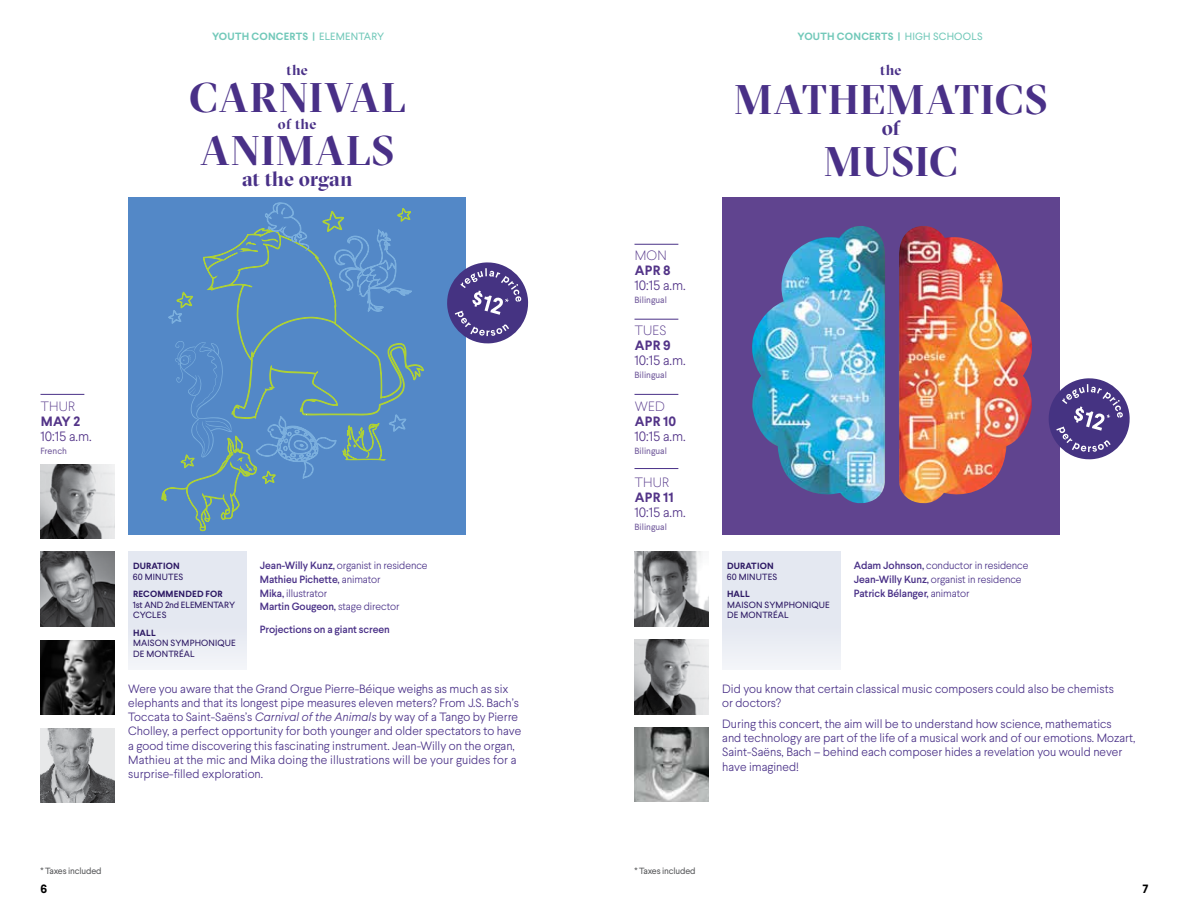
<style>
.page{position:relative;width:1188px;height:918px;background:#fff}
.page>*{position:absolute;margin:0;border:0;box-sizing:border-box;transform-origin:0 0}
.t1{font:700 41.25px "GT Sectra Display";letter-spacing:.045em;color:#493087}
.t2{font:700 20.7px "GT Sectra Display";letter-spacing:-.01em;color:#493087}
.t3{font:700 14.4px "GT Sectra Display";letter-spacing:.02em;color:#493087}
.t4{font:300 13.5px "Larsseit";color:#533488}
.t5{font:700 13.5px "Larsseit";letter-spacing:.02em;color:#533488}
.t6{font:100 13.5px "Larsseit";letter-spacing:.02em;color:#533488}
.t7{font:300 12px/14.2px "Larsseit";color:#493087}
.t8{font:700 12px "Larsseit";color:#000}
.t9{font:300 10.5px/13.6px "Larsseit";letter-spacing:-.01em;color:#493087}
.t10{font:700 10.5px "Larsseit";letter-spacing:.02em;color:#73c9ba}
.t11{font:500 10.5px "Larsseit";letter-spacing:-.01em;color:#493087}
.t12{font:9px/10.5px "Larsseit";letter-spacing:.02em;color:#2c1863}
.t13{font:9px "Larsseit";color:#725b9c}
.t14{font:700 9px "Larsseit";letter-spacing:.02em;color:#2c1863}
.t15{font:9px "Larsseit";letter-spacing:-.02em;color:#58595b}
.t16{font:9px/10.5px "Larsseit";color:#2c1863}
.s1{font-weight:400}
.s2{font-weight:500}
.s3{font-style:italic}
</style>
<div class="page">
<div style="left:128px;top:552px;width:118px;height:118px;background:#e4e8f1"></div>
<div style="left:128px;top:198px;width:338px;height:337px;background:#5388c7"></div>
<svg style="left:162px;top:203px;width:262px;height:328px"></svg>
<img style="left:40px;top:728px;width:75px;height:74px">
<img style="left:40px;top:640px;width:75px;height:75px">
<img style="left:40px;top:552px;width:75px;height:74px">
<img style="left:40px;top:464px;width:75px;height:75px">
<hr style="left:40px;top:394px;width:44px;height:1px;background:#493087">
<div style="left:722px;top:198px;width:338px;height:337px;background:#60448f"></div>
<hr style="left:634px;top:394px;width:44px;height:1px;background:#493087">
<hr style="left:634px;top:468px;width:44px;height:1px;background:#493087">
<hr style="left:634px;top:319px;width:44px;height:1px;background:#493087">
<hr style="left:634px;top:244px;width:44px;height:1px;background:#493087">
<img style="left:634px;top:640px;width:75px;height:74px">
<div style="left:722px;top:552px;width:118px;height:118px;background:#e4e8f1"></div>
<img style="left:752px;top:226px;width:280px;height:278px">
<img style="left:634px;top:552px;width:75px;height:74px">
<img style="left:634px;top:728px;width:75px;height:74px">
<svg style="left:1049px;top:378px;width:81px;height:82px"></svg>
<svg style="left:447px;top:262px;width:82px;height:82px"></svg>
<p class="t10" style="left:212px;top:30px;width:174px">YOUTH CONCERTS | <span class="s1">ELEMENTARY</span></p>
<p class="t10" style="left:797px;top:30px;width:187px">YOUTH CONCERTS | <span class="s1">HIGH SCHOOLS</span></p>
<p class="t3" style="left:287px;top:61px;width:23px">the</p>
<h1 class="t1" style="left:189px;top:73px;width:217px">CARNIVAL</h1>
<p class="t3" style="left:278px;top:115px;width:40px">of the</p>
<h1 class="t1" style="left:200px;top:126px;width:195px">ANIMALS</h1>
<h2 class="t2" style="left:242px;top:167px;width:112px">at the organ</h2>
<p class="t6" style="left:41px;top:398px;width:36px">THUR</p>
<p class="t5" style="left:41px;top:412px;width:41px">MAY 2</p>
<p class="t4" style="left:40px;top:427px;width:53px">10:15 a.m.</p>
<p class="t13" style="left:40px;top:445px;width:28px">French</p>
<p class="t14" style="left:133px;top:560px;width:48px">DURATION</p>
<p class="t12" style="left:133px;top:571px;width:52px">60 MINUTES</p>
<p class="t14" style="left:133px;top:588px;width:91px">RECOMMENDED FOR</p>
<p class="t16" style="left:133px;top:599px;width:104px">1st AND 2nd ELEMENTARY<br>CYCLES</p>
<p class="t14" style="left:133px;top:627px;width:24px">HALL</p>
<p class="t12" style="left:133px;top:638px;width:104px">MAISON SYMPHONIQUE<br>DE MONTRÉAL</p>
<p class="t9" style="left:260px;top:559px;width:169px"><span class="s2">Jean-Willy Kunz,</span> organist in residence<br><span class="s2">Mathieu Pichette,</span> animator<br><span class="s2">Mika,</span> illustrator<br><span class="s2">Martin Gougeon,</span> stage director</p>
<p class="t11" style="left:260px;top:622px;width:132px">Projections on a giant screen</p>
<p class="t7" style="left:128px;top:681px;width:395px">Were you aware that the Grand Orgue Pierre-Béique weighs as much as six elephants and that its longest pipe measures eleven meters? From J.S. Bach’s Toccata to Saint-Saëns’s <span class="s3">Carnival of the Animals</span> by way of a Tango by Pierre Cholley, a perfect opportunity for both younger and older spectators to have a good time discovering this fascinating instrument. Jean-Willy on the organ, Mathieu at the mic and Mika doing the illustrations will be your guides for a surprise-filled exploration.</p>
<p class="t6" style="left:635px;top:247px;width:34px">MON</p>
<p class="t5" style="left:635px;top:262px;width:37px">APR 8</p>
<p class="t4" style="left:634px;top:277px;width:53px">10:15 a.m.</p>
<p class="t13" style="left:634px;top:294px;width:34px">Bilingual</p>
<p class="t6" style="left:635px;top:322px;width:33px">TUES</p>
<p class="t5" style="left:635px;top:336px;width:37px">APR 9</p>
<p class="t4" style="left:634px;top:352px;width:53px">10:15 a.m.</p>
<p class="t13" style="left:634px;top:369px;width:34px">Bilingual</p>
<p class="t6" style="left:635px;top:398px;width:32px">WED</p>
<p class="t5" style="left:635px;top:412px;width:43px">APR 10</p>
<p class="t4" style="left:634px;top:427px;width:53px">10:15 a.m.</p>
<p class="t6" style="left:635px;top:474px;width:36px">THUR</p>
<p class="t5" style="left:635px;top:488px;width:40px">APR 11</p>
<p class="t4" style="left:634px;top:504px;width:53px">10:15 a.m.</p>
<p class="t13" style="left:634px;top:445px;width:34px">Bilingual</p>
<p class="t13" style="left:634px;top:521px;width:34px">Bilingual</p>
<p class="t3" style="left:880px;top:61px;width:23px">the</p>
<h1 class="t1" style="left:734px;top:75px;width:315px">MATHEMATICS</h1>
<h2 class="t2" style="left:882px;top:116px;width:20px">of</h2>
<h1 class="t1" style="left:824px;top:137px;width:135px">MUSIC</h1>
<p class="t14" style="left:727px;top:560px;width:48px">DURATION</p>
<p class="t12" style="left:727px;top:571px;width:52px">60 MINUTES</p>
<p class="t14" style="left:727px;top:588px;width:24px">HALL</p>
<p class="t12" style="left:727px;top:599px;width:104px">MAISON SYMPHONIQUE<br>DE MONTRÉAL</p>
<p class="t9" style="left:854px;top:559px;width:176px"><span class="s2">Adam Johnson,</span> conductor in residence<br><span class="s2">Jean-Willy Kunz,</span> organist in residence<br><span class="s2">Patrick Bélanger,</span> animator</p>
<p class="t7" style="left:722px;top:681px;width:393px">Did you know that certain classical music composers could also be chemists or doctors?</p>
<p class="t7" style="left:722px;top:716px;width:415px">During this concert, the aim will be to understand how science, mathematics<br>and technology are part of the life of a musical work and of our emotions. Mozart, Saint-Saëns, Bach – behind each composer hides a revelation you would never have imagined!</p>
<p class="t15" style="left:40px;top:865px;width:63px">* Taxes included</p>
<p class="t15" style="left:634px;top:865px;width:63px">* Taxes included</p>
<p class="t8" style="left:40px;top:881px;width:8px">6</p>
<p class="t8" style="left:1142px;top:881px;width:8px">7</p>
</div>
